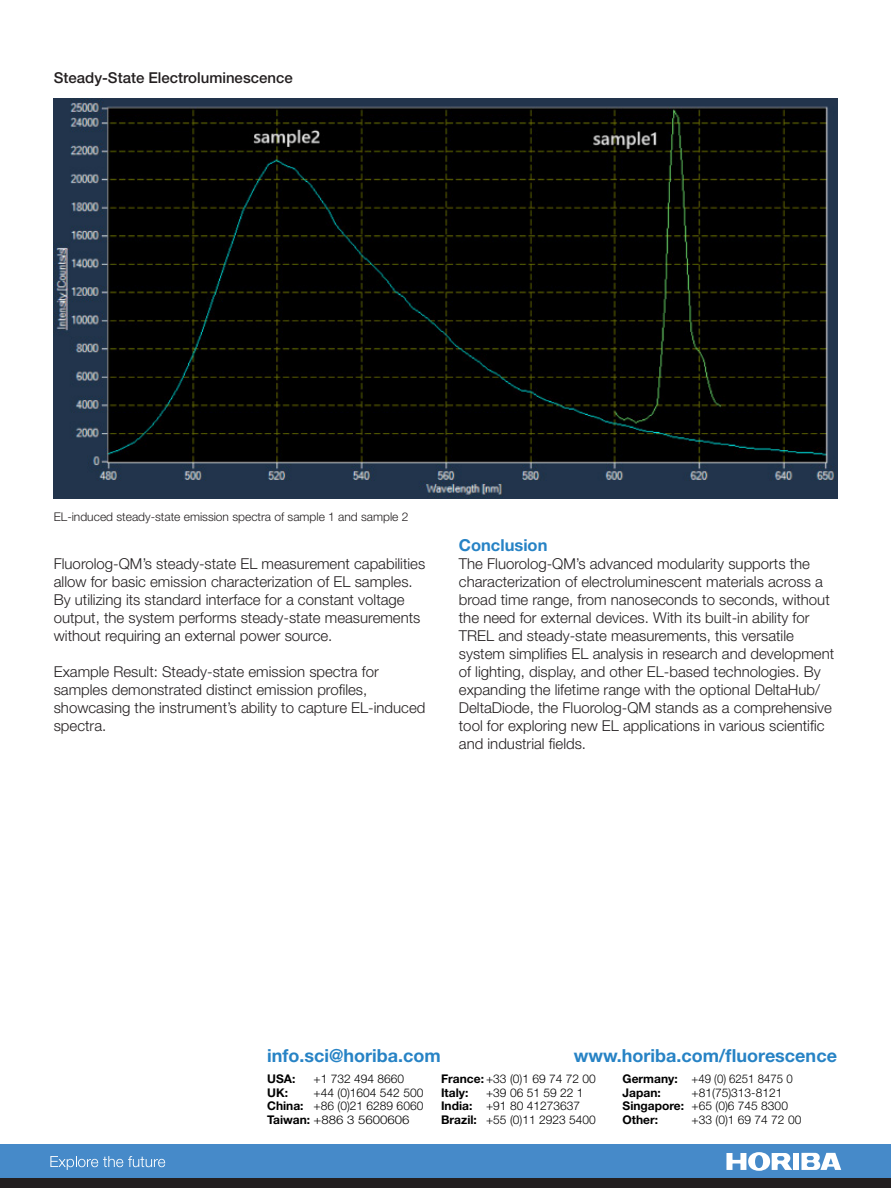
<style>
.page{position:relative;width:891px;height:1188px;background:#fff}
.page>*{position:absolute;margin:0;border:0;box-sizing:border-box;transform-origin:0 0}
.t1{font:700 18px "Helvetica Neue LT Std";color:#2783c5}
.t2{font:700 16.5px "Helvetica Neue LT Std";color:#2783c5}
.t3{font:300 15px/18px "Helvetica Neue LT Std";color:#231f20}
.t4{font:500 15px "Helvetica Neue LT Std";color:#231f20}
.t5{font:300 12px "Helvetica Neue LT Std";color:#000}
.t6{font:300 12px "Helvetica Neue LT Std";color:#231f20}
.t7{font:700 12px "Helvetica Neue LT Std";color:#000}
.t8{font:300 12px "Helvetica Neue LT Std";color:#000;scale:.95 1}
.t9{font:300 12px "Helvetica Neue LT Std";color:#000;scale:1.1 1}
.s1{font-weight:700}
</style>
<div class="page">
<img style="left:54px;top:99px;width:783px;height:400px">
<div style="left:0;top:1144px;width:891px;height:34px;background:#468ac9"></div>
<div style="left:0;top:1178px;width:891px;height:10px;background:#231f20"></div>
<div style="left:793px;top:1153px;width:6px;height:17px;background:#fff"></div>
<svg style="left:726px;top:1152px;width:66px;height:19px"></svg>
<svg style="left:801px;top:1153px;width:40px;height:17px"></svg>
<svg style="left:50px;top:1156px;width:115px;height:14px"></svg>
<p class="t4" style="left:54px;top:68px;width:240px">Steady-State Electroluminescence</p>
<p class="t6" style="left:54px;top:509px;width:356px">EL-induced steady-state emission spectra of sample 1 and sample 2</p>
<p class="t3" style="left:54px;top:554px;width:373px">Fluorolog-QM’s steady-state EL measurement capabilities allow for basic emission characterization of EL samples.<br>By utilizing its standard interface for a constant voltage output, the system performs steady-state measurements without requiring an external power source.</p>
<p class="t3" style="left:54px;top:662px;width:373px">Example Result: Steady-state emission spectra for samples demonstrated distinct emission profiles, showcasing the instrument’s ability to capture EL-induced spectra.</p>
<p class="t2" style="left:459px;top:535px;width:90px">Conclusion</p>
<p class="t3" style="left:459px;top:554px;width:377px">The Fluorolog-QM’s advanced modularity supports the characterization of electroluminescent materials across a broad time range, from nanoseconds to seconds, without the need for external devices. With its built-in ability for TREL and steady-state measurements, this versatile system simplifies EL analysis in research and development of lighting, display, and other EL-based technologies. By expanding the lifetime range with the optional DeltaHub/ DeltaDiode, the Fluorolog-QM stands as a comprehensive tool for exploring new EL applications in various scientific and industrial fields.</p>
<p class="t1" style="left:267px;top:1045px;width:175px">info.sci@horiba.com</p>
<p class="t1" style="left:574px;top:1045px;width:265px">www.horiba.com/fluorescence</p>
<p class="t7" style="left:267px;top:1071px;width:30px">USA:</p>
<p class="t5" style="left:314px;top:1071px;width:92px">+1 732 494 8660</p>
<p class="t5" style="left:441px;top:1071px;width:156px"><span class="s1">France:</span> +33 (0)1 69 74 72 00</p>
<p class="t8" style="left:623px;top:1071px;width:181px"><span class="s1">Germany:</span> +49 (0) 6251 8475 0</p>
<p class="t7" style="left:267px;top:1085px;width:22px">UK:</p>
<p class="t5" style="left:314px;top:1085px;width:111px">+44 (0)1604 542 500</p>
<p class="t7" style="left:441px;top:1085px;width:29px">Italy:</p>
<p class="t5" style="left:486px;top:1085px;width:99px">+39 06 51 59 22 1</p>
<p class="t7" style="left:623px;top:1085px;width:40px">Japan:</p>
<p class="t5" style="left:692px;top:1085px;width:92px">+81(75)313-8121</p>
<p class="t5" style="left:267px;top:1098px;width:158px"><span class="s1">China:</span> +86 (0)21 6289 6060</p>
<p class="t5" style="left:441px;top:1098px;width:140px"><span class="s1">India:</span> +91 80 41273637</p>
<p class="t5" style="left:623px;top:1098px;width:167px"><span class="s1">Singapore:</span> +65 (0)6 745 8300</p>
<p class="t9" style="left:267px;top:1112px;width:131px"><span class="s1">Taiwan:</span> +886 3 5600606</p>
<p class="t5" style="left:441px;top:1112px;width:156px"><span class="s1">Brazil:</span> +55 (0)11 2923 5400</p>
<p class="t7" style="left:623px;top:1112px;width:37px">Other:</p>
<p class="t5" style="left:692px;top:1112px;width:111px">+33 (0)1 69 74 72 00</p>
</div>
